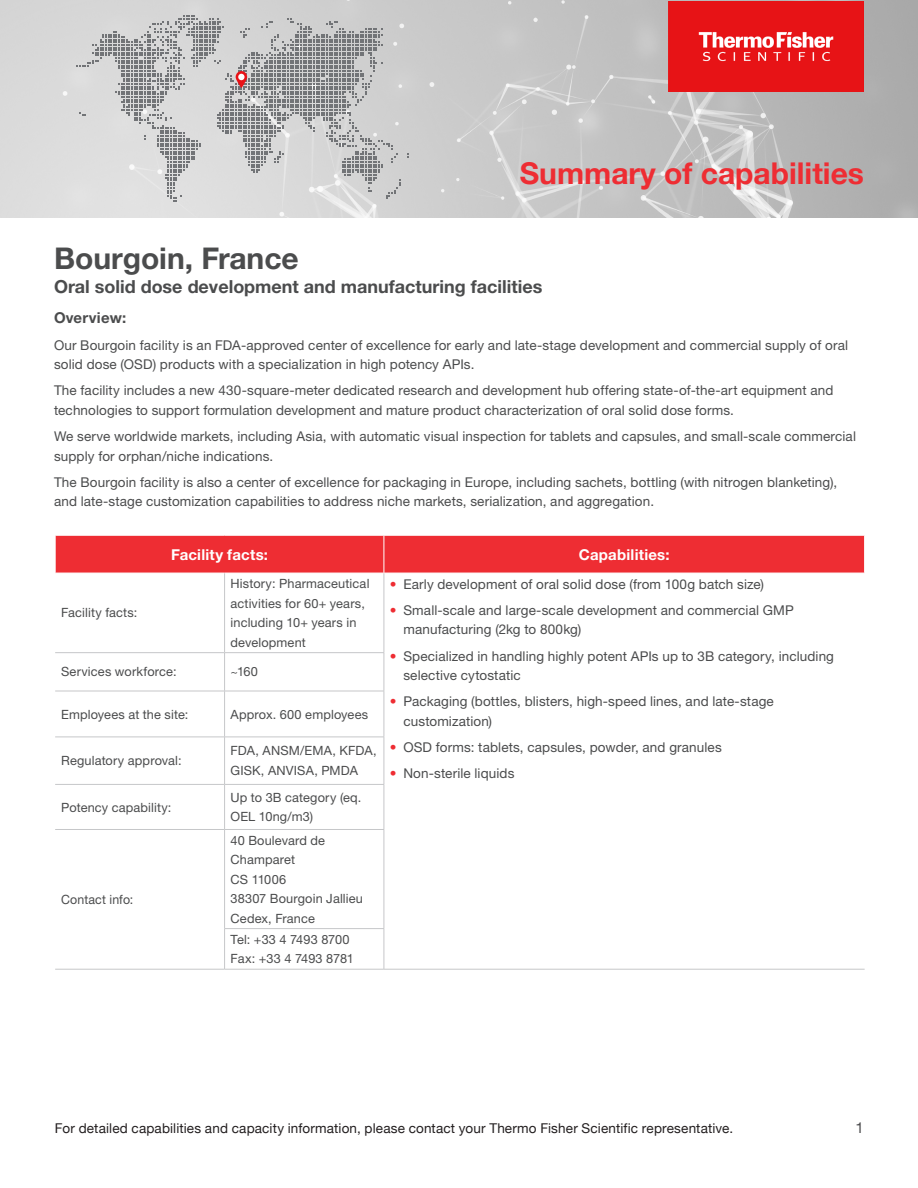
<style>
.page{position:relative;width:918px;height:1188px;background:#fff}
.page>*{position:absolute;margin:0;border:0;box-sizing:border-box;transform-origin:0 0}
.t1{font:700 30px "Helvetica Neue";color:#ee2d33}
.PATH_Site_Header{font:700 30px "Helvetica Neue LTW1 G";color:#4b4c4d}
.PATH_Site_Header-2{font:700 18px "Helvetica Neue LTW1 G";color:#4b4c4d}
.PATH_Site_Body{font:700 15px "Helvetica Neue LTW1 G";letter-spacing:.015em;color:#fff}
.PATH_Site_Bullets{font:700 15px "Helvetica Neue LTW1 G";letter-spacing:.015em;color:#4b4c4d}
.t2{font:15px "Helvetica Neue LTW1 G";color:#4d4d4f}
.PATH_Site_Body-2{font:13.5px/19.5px "Helvetica Neue LTW1 G";letter-spacing:.01em;color:#4b4c4d}
.PATH_Site_Body-3{font:13.5px "Helvetica Neue";letter-spacing:.01em;color:#231f20}
.PATH_Site_Body-4{font:12.75px/19.5px "Helvetica Neue LTW1 G";letter-spacing:.01em;color:#4b4c4d}
.PATH_Site_Subhead{font:12.75px "Helvetica Neue LTW1 G";letter-spacing:.01em;color:#4b4c4d}
.Tabel_updatat{font:12.75px "Helvetica Neue LTW1 G";letter-spacing:.01em;color:#4b4c4d}
.s1{color:#ee2d33}
</style>
<div class="page">
<svg style="left:526px;top:0;width:392px;height:218px;background:#bebcbc"></svg>
<img style="left:0;top:0;width:526px;height:218px">
<img style="left:669px;top:2px;width:195px;height:89px">
<svg style="left:77px;top:16px;width:324px;height:186px;background:#c3c3c4"></svg>
<div style="left:238px;top:74px;width:7px;height:6px;background:#fff;border-radius:50%"></div>
<div style="left:56px;top:536px;width:808px;height:37px;background:#ee2d33"></div>
<hr style="left:384px;top:536px;width:1px;height:37px;background:#fff">
<hr style="left:224px;top:573px;width:1px;height:79px;background:#c6c7c9">
<hr style="left:224px;top:653px;width:1px;height:38px;background:#c6c7c9">
<hr style="left:224px;top:691px;width:1px;height:46px;background:#c6c7c9">
<hr style="left:224px;top:737px;width:1px;height:47px;background:#c6c7c9">
<hr style="left:224px;top:785px;width:1px;height:44px;background:#c6c7c9">
<hr style="left:384px;top:573px;width:1px;height:79px;background:#c6c7c9">
<hr style="left:384px;top:653px;width:1px;height:38px;background:#c6c7c9">
<hr style="left:384px;top:691px;width:1px;height:46px;background:#c6c7c9">
<hr style="left:384px;top:737px;width:1px;height:47px;background:#c6c7c9">
<hr style="left:384px;top:785px;width:1px;height:44px;background:#c6c7c9">
<hr style="left:384px;top:969px;width:481px;height:1px;background:#c6c7c9">
<hr style="left:55px;top:652px;width:170px;height:1px;background:#c6c7c9">
<hr style="left:55px;top:691px;width:170px;height:1px;background:#c6c7c9">
<hr style="left:55px;top:737px;width:170px;height:1px;background:#c6c7c9">
<hr style="left:55px;top:784px;width:170px;height:1px;background:#c6c7c9">
<hr style="left:55px;top:829px;width:170px;height:1px;background:#c6c7c9">
<hr style="left:225px;top:652px;width:159px;height:1px;background:#c6c7c9">
<hr style="left:225px;top:691px;width:159px;height:1px;background:#c6c7c9">
<hr style="left:225px;top:737px;width:159px;height:1px;background:#c6c7c9">
<hr style="left:225px;top:784px;width:159px;height:1px;background:#c6c7c9">
<hr style="left:225px;top:829px;width:159px;height:1px;background:#c6c7c9">
<hr style="left:224px;top:830px;width:1px;height:98px;background:#c6c7c9">
<hr style="left:384px;top:830px;width:1px;height:98px;background:#c6c7c9">
<hr style="left:224px;top:928px;width:160px;height:1px;background:#c6c7c9">
<hr style="left:224px;top:929px;width:1px;height:40px;background:#c6c7c9">
<hr style="left:384px;top:929px;width:1px;height:40px;background:#c6c7c9">
<hr style="left:55px;top:969px;width:170px;height:1px;background:#c6c7c9">
<hr style="left:225px;top:969px;width:159px;height:1px;background:#c6c7c9">
<h1 class="t1" style="left:520px;top:149px;width:346px">Summary of capabilities</h1>
<p class="PATH_Site_Header" style="left:54px;top:239px;width:246px">Bourgoin, France</p>
<p class="PATH_Site_Header-2" style="left:54px;top:275px;width:490px">Oral solid dose development and manufacturing facilities</p>
<p class="PATH_Site_Bullets" style="left:54px;top:309px;width:74px">Overview:</p>
<p class="PATH_Site_Body-2" style="left:54px;top:335px;width:796px">Our Bourgoin facility is an FDA-approved center of excellence for early and late-stage development and commercial supply of oral solid dose (OSD) products with a specialization in high potency APIs.</p>
<p class="PATH_Site_Body-2" style="left:54px;top:381px;width:781px">The facility includes a new 430-square-meter dedicated research and development hub offering state-of-the-art equipment and technologies to support formulation development and mature product characterization of oral solid dose forms.</p>
<p class="PATH_Site_Body-2" style="left:54px;top:427px;width:804px">We serve worldwide markets, including Asia, with automatic visual inspection for tablets and capsules, and small-scale commercial supply for orphan/niche indications.</p>
<p class="PATH_Site_Body-2" style="left:54px;top:472px;width:785px">The Bourgoin facility is also a center of excellence for packaging in Europe, including sachets, bottling (with nitrogen blanketing), and late-stage customization capabilities to address niche markets, serialization, and aggregation.</p>
<p class="PATH_Site_Body" style="left:171px;top:545px;width:99px">Facility facts:</p>
<p class="PATH_Site_Body" style="left:579px;top:545px;width:92px">Capabilities:</p>
<p class="PATH_Site_Body-4" style="left:231px;top:574px;width:140px">History: Pharmaceutical activities for 60+ years, including 10+ years in development</p>
<p class="PATH_Site_Body-2" style="left:390px;top:574px;width:376px"><span class="s1">•</span> Early development of oral solid dose (from 100g batch size)</p>
<p class="PATH_Site_Body-2" style="left:403px;top:600px;width:392px;text-indent:-14px"><span class="s1">•</span> Small-scale and large-scale development and commercial GMP manufacturing (2kg to 800kg)</p>
<p class="PATH_Site_Body-2" style="left:403px;top:646px;width:432px;text-indent:-14px"><span class="s1">•</span> Specialized in handling highly potent APIs up to 3B category, including selective cytostatic</p>
<p class="PATH_Site_Body-2" style="left:403px;top:692px;width:372px;text-indent:-14px"><span class="s1">•</span> Packaging (bottles, blisters, high-speed lines, and late-stage customization)</p>
<p class="PATH_Site_Body-2" style="left:390px;top:738px;width:333px"><span class="s1">•</span> OSD forms: tablets, capsules, powder, and granules</p>
<p class="PATH_Site_Body-2" style="left:390px;top:764px;width:126px"><span class="s1">•</span> Non-sterile liquids</p>
<p class="PATH_Site_Subhead" style="left:61px;top:605px;width:78px">Facility facts:</p>
<p class="PATH_Site_Body-4" style="left:61px;top:662px;width:117px">Services workforce:</p>
<p class="PATH_Site_Body-4" style="left:231px;top:662px;width:29px">~160</p>
<p class="PATH_Site_Body-4" style="left:61px;top:704px;width:129px">Employees at the site:</p>
<p class="PATH_Site_Body-4" style="left:231px;top:704px;width:139px">Approx. 600 employees</p>
<p class="PATH_Site_Body-4" style="left:61px;top:751px;width:122px">Regulatory approval:</p>
<p class="PATH_Site_Body-4" style="left:231px;top:741px;width:148px">FDA, ANSM/EMA, KFDA,<br>GISK, ANVISA, PMDA</p>
<p class="PATH_Site_Body-4" style="left:61px;top:797px;width:112px">Potency capability:</p>
<p class="PATH_Site_Body-4" style="left:231px;top:787px;width:132px">Up to 3B category (eq.<br>OEL 10ng/m3)</p>
<p class="Tabel_updatat" style="left:61px;top:891px;width:74px">Contact info:</p>
<p class="PATH_Site_Body-4" style="left:231px;top:830px;width:134px">40 Boulevard de<br>Champaret<br>CS 11006<br>38307 Bourgoin Jallieu<br>Cedex, France</p>
<p class="PATH_Site_Body-4" style="left:231px;top:929px;width:125px">Tel: +33 4 7493 8700<br>Fax: +33 4 7493 8781</p>
<p class="PATH_Site_Body-3" style="left:55px;top:1119px;width:680px">For detailed capabilities and capacity information, please contact your Thermo Fisher Scientific representative.</p>
<p class="t2" style="left:856px;top:1119px;width:10px">1</p>
</div>
